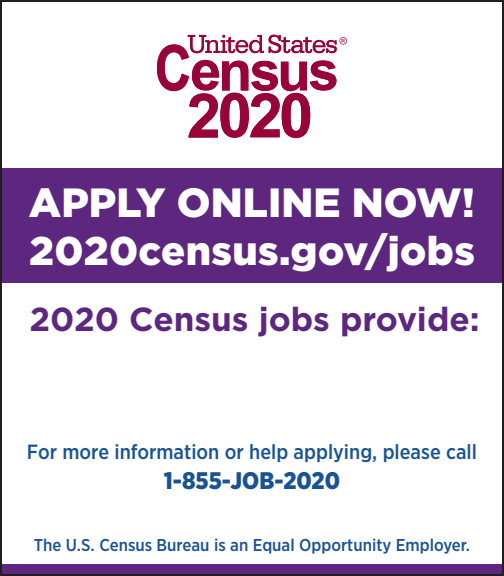
<style>
.page{position:relative;width:504px;height:576px;background:#fff}
.page>*{position:absolute;margin:0;border:0;box-sizing:border-box;transform-origin:0 0}
.t1{font:900 40.8px "Gotham HTF";color:#fff}
.t2{font:900 40px "Gotham HTF";letter-spacing:.01em;color:#fff}
.H2-1{font:700 33.2px "Gotham HTF";color:#5d277f}
.Paragraph-fine_print{font:900 24px "Gotham Narrow";color:#1a5393}
.Paragraph-fine_print-2{font:500 20.4px "Gotham Narrow";color:#1a5393}
.Paragraph-fine_print-3{font:500 17.2px "Gotham Narrow";color:#1a5393}
</style>
<div class="page">
<div style="left:0;top:169px;width:504px;height:114px;background:#5d277f"></div>
<div style="left:0;top:564px;width:504px;height:12px;background:#5d277f"></div>
<svg style="left:157px;top:35px;width:190px;height:103px"></svg>
<div style="left:0;top:0;width:504px;height:576px;border:2px solid #231f20"></div>
<h2 class="t1" style="left:29px;top:179px;width:448px">APPLY ONLINE NOW!</h2>
<h2 class="t2" style="left:29px;top:228px;width:447px">2020census.gov/jobs</h2>
<h2 class="H2-1" style="left:29px;top:301px;width:452px">2020 Census jobs provide:</h2>
<h3 class="Paragraph-fine_print-2" style="left:27px;top:438px;width:452px">For more information or help applying, please call</h3>
<h3 class="Paragraph-fine_print" style="left:164px;top:465px;width:178px">1-855-JOB-2020</h3>
<h3 class="Paragraph-fine_print-3" style="left:34px;top:534px;width:438px">The U.S. Census Bureau is an Equal Opportunity Employer.</h3>
</div>
